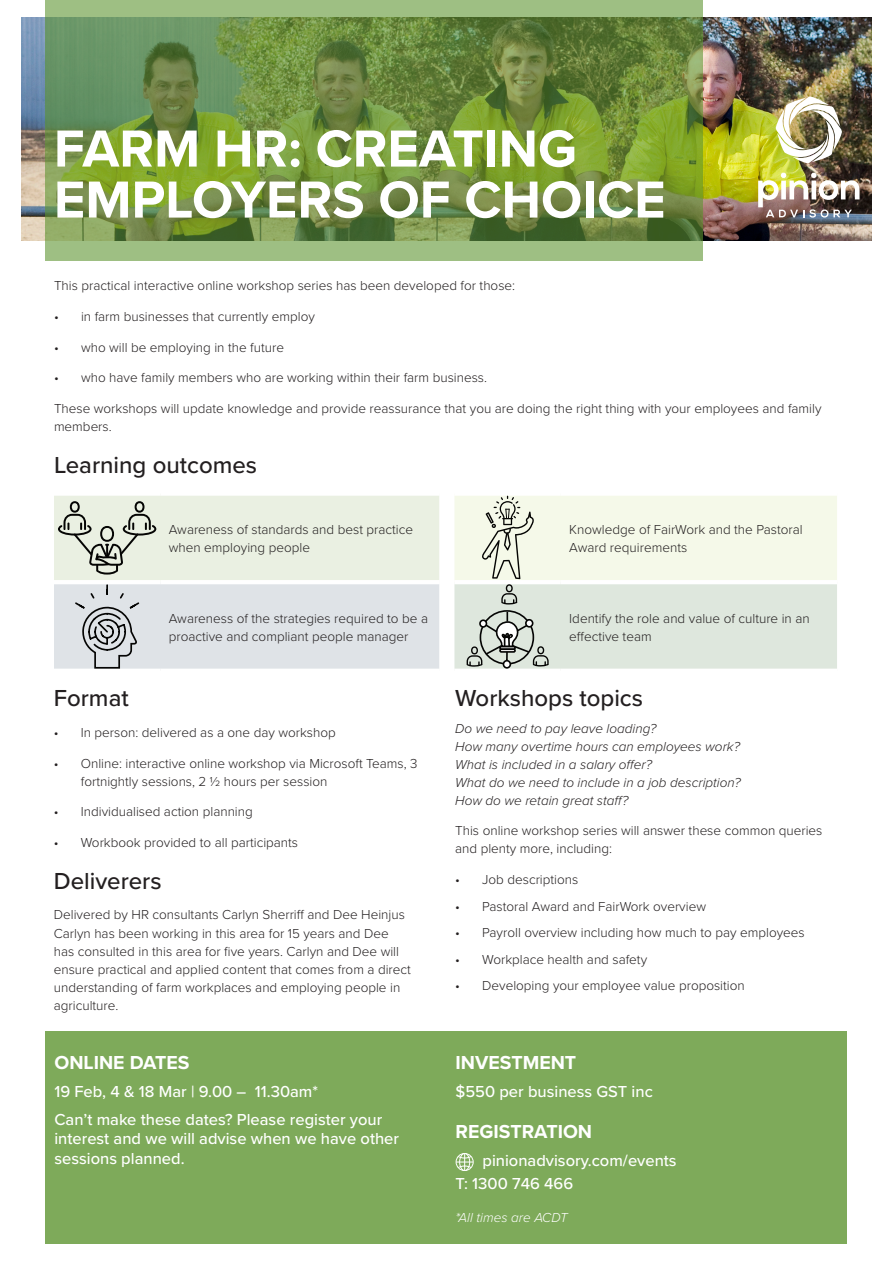
<style>
.page{position:relative;width:893px;height:1263px;background:#fff}
.page>*{position:absolute;margin:0;border:0;box-sizing:border-box;transform-origin:0 0}
.t1{font:700 54px/51px "Proxima Nova";color:#fff}
.Title_2{font:500 24px "Proxima Nova";color:#231f20}
.Heading_sidebar{font:700 19.5px "Proxima Nova";color:#fff}
.Bodycopy_sidebar{font:700 19.5px "Proxima Nova";color:#fff}
.Bodycopy_sidebar-2{font:500 16.5px/19.5px "Proxima Nova";color:#fff}
.bodycopy{font:300 13.5px/18px "Proxima Nova";color:#231f20}
.bodycopy-2{font:italic 300 13.5px "Proxima Nova";color:#231f20}
.Source{font:italic 300 13.5px "Proxima Nova";color:#fff}
</style>
<div class="page">
<img style="left:21px;top:18px;width:851px;height:222px">
<svg style="left:45px;top:0;width:658px;height:260px;background:#769449"></svg>
<img style="left:758px;top:172px;width:101px;height:46px">
<img style="left:776px;top:96px;width:66px;height:67px">
<svg style="left:54px;top:495px;width:385px;height:174px;background:#e0e4e0"></svg>
<svg style="left:454px;top:495px;width:383px;height:174px;background:#e5ebde"></svg>
<div style="left:46px;top:1031px;width:801px;height:213px;background:#7eaa5a"></div>
<div style="left:456px;top:1153px;width:17px;height:18px;border:1px solid #fff;border-radius:50%"></div>
<div style="left:459px;top:1153px;width:11px;height:18px;border:1px solid #fff;border-radius:50%"></div>
<svg style="left:456px;top:1153px;width:17px;height:17px"></svg>
<h1 class="t1" style="left:54px;top:122px;width:613px">FARM HR: CREATING<br>EMPLOYERS OF CHOICE</h1>
<p class="bodycopy" style="left:54px;top:276px;width:463px">This practical interactive online workshop series has been developed for those:</p>
<p class="bodycopy" style="left:54px;top:307px;width:262px">• in farm businesses that currently employ</p>
<p class="bodycopy" style="left:54px;top:337px;width:232px">• who will be employing in the future</p>
<p class="bodycopy" style="left:54px;top:368px;width:435px">• who have family members who are working within their farm business.</p>
<p class="bodycopy" style="left:54px;top:399px;width:769px">These workshops will update knowledge and provide reassurance that you are doing the right thing with your employees and family members.</p>
<p class="Title_2" style="left:54px;top:447px;width:205px">Learning outcomes</p>
<p class="bodycopy" style="left:169px;top:520px;width:246px">Awareness of standards and best practice when employing people</p>
<p class="bodycopy" style="left:569px;top:520px;width:235px">Knowledge of FairWork and the Pastoral<br>Award requirements</p>
<p class="bodycopy" style="left:169px;top:608px;width:261px">Awareness of the strategies required to be a proactive and compliant people manager</p>
<p class="bodycopy" style="left:569px;top:608px;width:242px">Identify the role and value of culture in an effective team</p>
<p class="Title_2" style="left:54px;top:680px;width:76px">Format</p>
<p class="bodycopy" style="left:54px;top:723px;width:283px">• In person: delivered as a one day workshop</p>
<p class="bodycopy" style="left:81px;top:753px;width:338px;text-indent:-27px">• Online: interactive online workshop via Microsoft Teams, 3 fortnightly sessions, 2 ½ hours per session</p>
<p class="bodycopy" style="left:54px;top:802px;width:201px">• Individualised action planning</p>
<p class="bodycopy" style="left:54px;top:833px;width:246px">• Workbook provided to all participants</p>
<p class="Title_2" style="left:54px;top:863px;width:109px">Deliverers</p>
<p class="bodycopy" style="left:54px;top:905px;width:359px">Delivered by HR consultants Carlyn Sherriff and Dee Heinjus Carlyn has been working in this area for 15 years and Dee has consulted in this area for five years. Carlyn and Dee will ensure practical and applied content that comes from a direct understanding of farm workplaces and employing people in agriculture.</p>
<p class="Heading_sidebar" style="left:54px;top:1048px;width:137px">ONLINE DATES</p>
<p class="Bodycopy_sidebar-2" style="left:54px;top:1081px;width:265px">19 Feb, 4 &amp; 18 Mar | 9.00 – 11.30am*</p>
<p class="Bodycopy_sidebar-2" style="left:54px;top:1109px;width:346px">Can’t make these dates? Please register your interest and we will advise when we have other sessions planned.</p>
<p class="Title_2" style="left:455px;top:680px;width:189px">Workshops topics</p>
<p class="bodycopy-2" style="left:455px;top:718px;width:203px">Do we need to pay leave loading?</p>
<p class="bodycopy-2" style="left:455px;top:736px;width:286px">How many overtime hours can employees work?</p>
<p class="bodycopy-2" style="left:455px;top:754px;width:198px">What is included in a salary offer?</p>
<p class="bodycopy-2" style="left:455px;top:772px;width:287px">What do we need to include in a job description?</p>
<p class="bodycopy-2" style="left:455px;top:790px;width:175px">How do we retain great staff?</p>
<p class="bodycopy" style="left:455px;top:821px;width:369px">This online workshop series will answer these common queries and plenty more, including:</p>
<p class="bodycopy" style="left:455px;top:870px;width:125px">• Job descriptions</p>
<p class="bodycopy" style="left:455px;top:896px;width:252px">• Pastoral Award and FairWork overview</p>
<p class="bodycopy" style="left:455px;top:923px;width:351px">• Payroll overview including how much to pay employees</p>
<p class="bodycopy" style="left:455px;top:949px;width:193px">• Workplace health and safety</p>
<p class="bodycopy" style="left:455px;top:976px;width:291px">• Developing your employee value proposition</p>
<p class="Heading_sidebar" style="left:455px;top:1048px;width:122px">INVESTMENT</p>
<p class="Bodycopy_sidebar-2" style="left:455px;top:1081px;width:199px">$550 per business GST inc</p>
<p class="Bodycopy_sidebar" style="left:455px;top:1116px;width:138px">REGISTRATION</p>
<p class="Bodycopy_sidebar-2" style="left:482px;top:1150px;width:196px">pinionadvisory.com/events</p>
<p class="Bodycopy_sidebar-2" style="left:455px;top:1173px;width:119px">T: 1300 746 466</p>
<p class="Source" style="left:455px;top:1207px;width:114px">*All times are ACDT</p>
</div>
